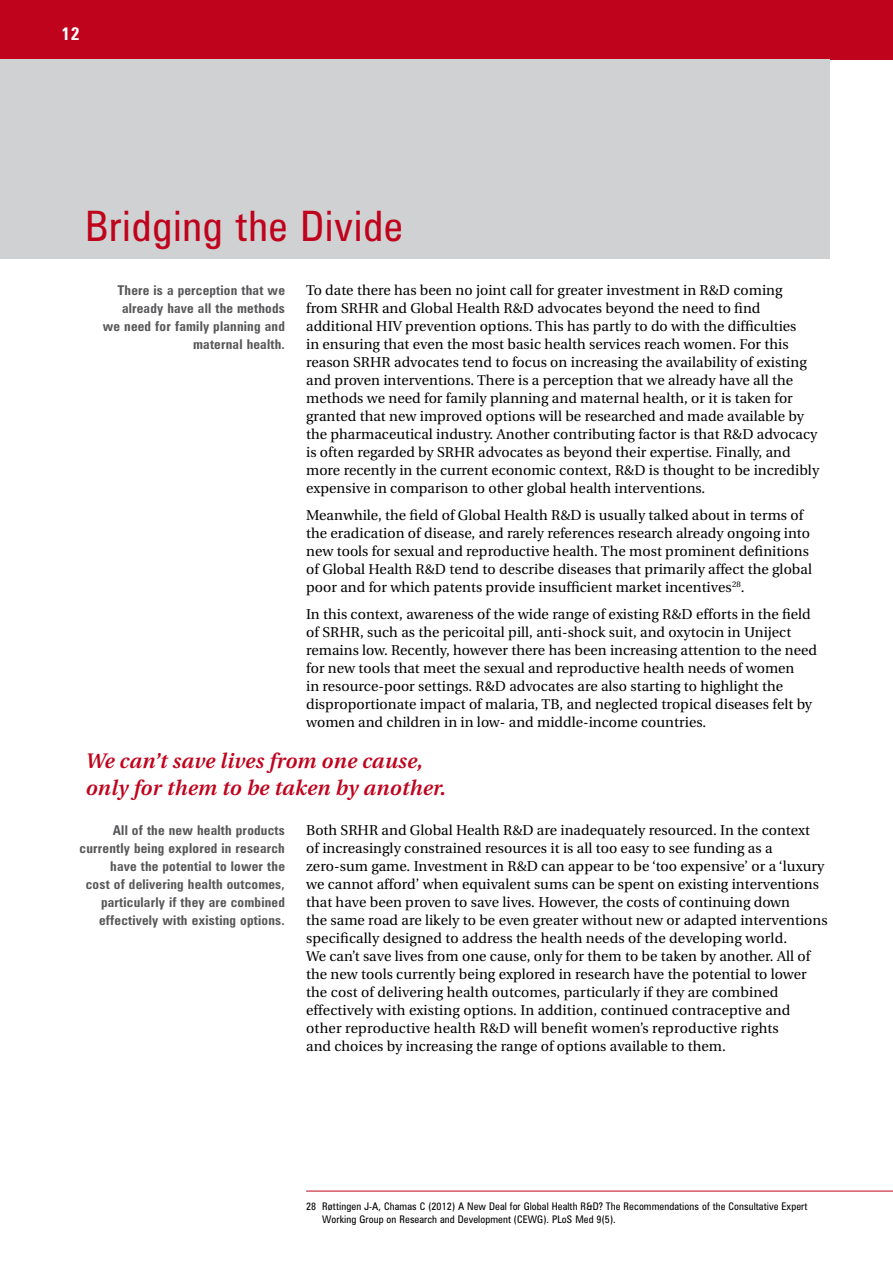
<style>
.page{position:relative;width:893px;height:1263px;background:#fff}
.page>*{position:absolute;margin:0;border:0;box-sizing:border-box;transform-origin:0 0}
.t1{font:condensed 42px "Zurich BT";letter-spacing:.02em;color:#c0031d}
.t2{font:italic 600 21px/27px "Utopia";letter-spacing:.015em;color:#c0031d}
.t3{font:700 condensed 18px "Zurich BT";color:#fff}
.t4{font:14.25px/18px "Utopia";letter-spacing:.005em;color:#000}
.t5{font:700 condensed 13.5px/18px "Zurich BT";letter-spacing:.015em;color:#58585a;text-align:right}
.t6{font:condensed 10.5px/13.2px "Zurich BT";letter-spacing:.01em;color:#000}
</style>
<div class="page">
<div style="left:0;top:0;width:893px;height:60px;background:#c0031d"></div>
<hr style="left:306px;top:1191px;width:587px;height:1px;background:#c0031d">
<div style="left:0;top:60px;width:829px;height:199px;background:#d0d1d2"></div>
<p class="t3" style="left:62px;top:22px;width:20px">12</p>
<h1 class="t1" style="left:85px;top:200px;width:319px">Bridging the Divide</h1>
<p class="t5" style="left:103px;top:281px;width:184px">There is a perception that we already have all the methods we need for family planning and maternal health.</p>
<p class="t4" style="left:306px;top:281px;width:515px">To date there has been no joint call for greater investment in R&amp;D coming<br>from SRHR and Global Health R&amp;D advocates beyond the need to find additional HIV prevention options. This has partly to do with the difficulties<br>in ensuring that even the most basic health services reach women. For this reason SRHR advocates tend to focus on increasing the availability of existing and proven interventions. There is a perception that we already have all the methods we need for family planning and maternal health, or it is taken for granted that new improved options will be researched and made available by the pharmaceutical industry. Another contributing factor is that R&amp;D advocacy is often regarded by SRHR advocates as beyond their expertise. Finally, and more recently in the current economic context, R&amp;D is thought to be incredibly expensive in comparison to other global health interventions.</p>
<p class="t4" style="left:306px;top:506px;width:507px">Meanwhile, the field of Global Health R&amp;D is usually talked about in terms of the eradication of disease, and rarely references research already ongoing into new tools for sexual and reproductive health. The most prominent definitions of Global Health R&amp;D tend to describe diseases that primarily affect the global poor and for which patents provide insufficient market incentives<sup>28</sup>.</p>
<p class="t4" style="left:306px;top:605px;width:512px">In this context, awareness of the wide range of existing R&amp;D efforts in the field of SRHR, such as the pericoital pill, anti-shock suit, and oxytocin in Uniject remains low. Recently, however there has been increasing attention to the need for new tools that meet the sexual and reproductive health needs of women<br>in resource-poor settings. R&amp;D advocates are also starting to highlight the disproportionate impact of malaria, TB, and neglected tropical diseases felt by women and children in in low- and middle-income countries.</p>
<h2 class="t2" style="left:85px;top:748px;width:362px">We can’t save lives from one cause, only for them to be taken by another.</h2>
<p class="t5" style="left:80px;top:821px;width:207px">All of the new health products currently being explored in research have the potential to lower the<br>cost of delivering health outcomes, particularly if they are combined effectively with existing options.</p>
<p class="t4" style="left:306px;top:821px;width:523px">Both SRHR and Global Health R&amp;D are inadequately resourced. In the context<br>of increasingly constrained resources it is all too easy to see funding as a zero-sum game. Investment in R&amp;D can appear to be ‘too expensive’ or a ‘luxury we cannot afford’ when equivalent sums can be spent on existing interventions that have been proven to save lives. However, the costs of continuing down<br>the same road are likely to be even greater without new or adapted interventions specifically designed to address the health needs of the developing world.<br>We can’t save lives from one cause, only for them to be taken by another. All of the new tools currently being explored in research have the potential to lower the cost of delivering health outcomes, particularly if they are combined effectively with existing options. In addition, continued contraceptive and other reproductive health R&amp;D will benefit women’s reproductive rights<br>and choices by increasing the range of options available to them.</p>
<p class="t6" style="left:322px;top:1200px;width:487px;text-indent:-16px">28 Røttingen J-A, Chamas C (2012) A New Deal for Global Health R&amp;D? The Recommendations of the Consultative Expert<br>Working Group on Research and Development (CEWG). PLoS Med 9(5).</p>
</div>
